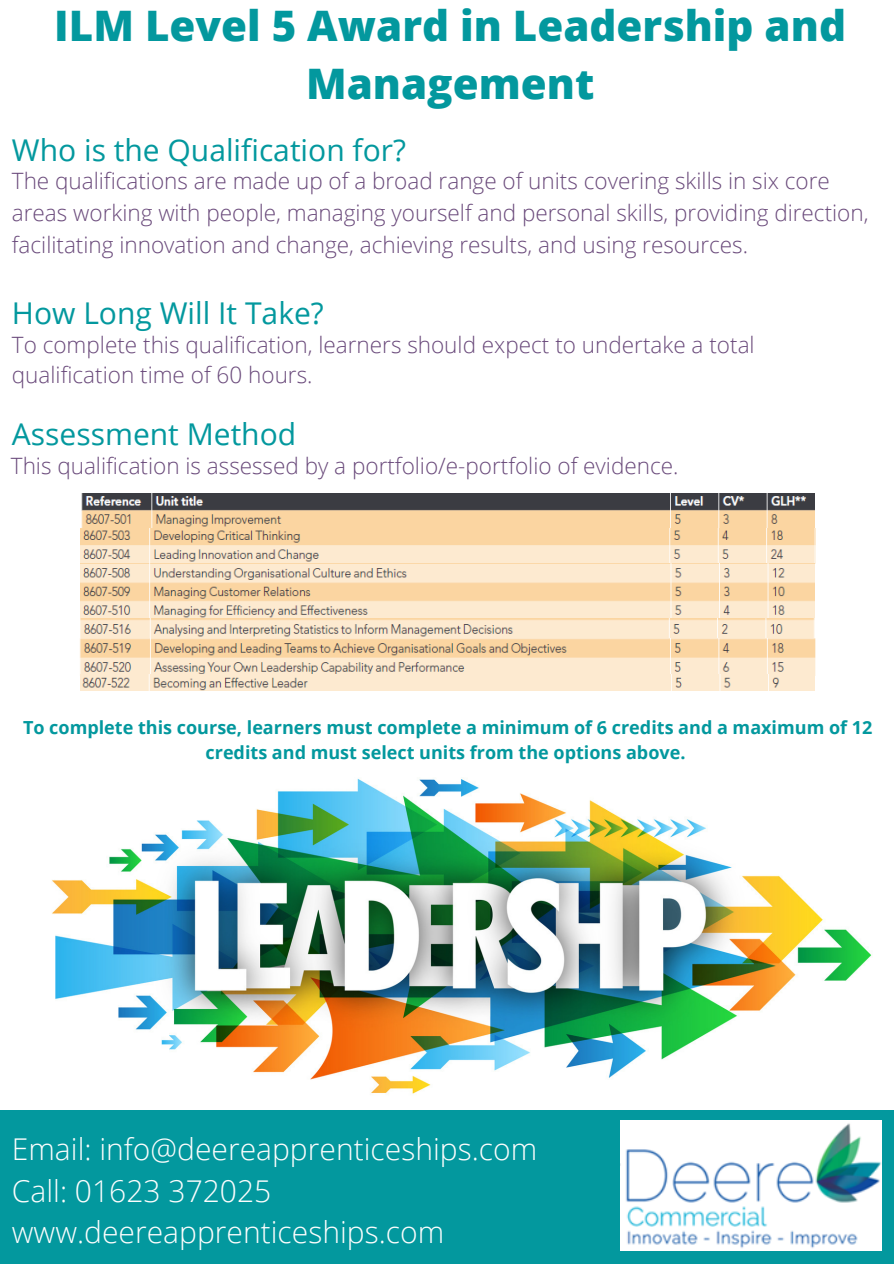
<style>
.page{position:relative;width:894px;height:1264px;background:#fff}
.page>*{position:absolute;margin:0;border:0;box-sizing:border-box;transform-origin:0 0}
.t1{font:800 42px/58.5px "Open Sans";color:#03989e;text-align:center}
.t2{font:300 30px "Open Sans";color:#fcfdfd}
.t3{font:30px "Open Sans";color:#03989e}
.t4{font:300 22.5px/31.5px "Open Sans";color:#6a4a7b}
.t5{font:700 18px/24.8px "Open Sans";color:#03989e;text-align:center}
</style>
<div class="page">
<img style="left:52px;top:779px;width:820px;height:315px">
<div style="left:0;top:1109px;width:893px;height:154px;background:#03989e"></div>
<img style="left:620px;top:1120px;width:261px;height:130px">
<img style="left:81px;top:494px;width:733px;height:34px">
<img style="left:81px;top:528px;width:734px;height:110px">
<img style="left:80px;top:638px;width:735px;height:37px">
<img style="left:81px;top:674px;width:733px;height:16px">
<p class="t1" style="left:54px;top:-5px;width:793px">ILM Level 5 Award in Leadership and<br>Management</p>
<p class="t3" style="left:12px;top:128px;width:395px">Who is the Qualification for?</p>
<p class="t4" style="left:12px;top:165px;width:857px">The qualifications are made up of a broad range of units covering skills in six core areas working with people, managing yourself and personal skills, providing direction,</p>
<p class="t4" style="left:12px;top:228px;width:737px">facilitating innovation and change, achieving results, and using resources.</p>
<p class="t3" style="left:12px;top:292px;width:313px">How Long Will It Take?</p>
<p class="t4" style="left:12px;top:329px;width:744px;line-height:30.5px">To complete this qualification, learners should expect to undertake a total qualification time of 60 hours.</p>
<p class="t3" style="left:12px;top:413px;width:286px">Assessment Method</p>
<p class="t4" style="left:11px;top:449px;width:669px">This qualification is assessed by a portfolio/e-portfolio of evidence.</p>
<p class="t5" style="left:23px;top:714px;width:850px">To complete this course, learners must complete a minimum of 6 credits and a maximum of 12 credits and must select units from the options above.</p>
<p class="t2" style="left:12px;top:1127px;width:526px">Email: info@deereapprenticeships.com</p>
<p class="t2" style="left:12px;top:1169px;width:261px">Call: 01623 372025</p>
<p class="t2" style="left:12px;top:1211px;width:434px">www.deereapprenticeships.com</p>
</div>
